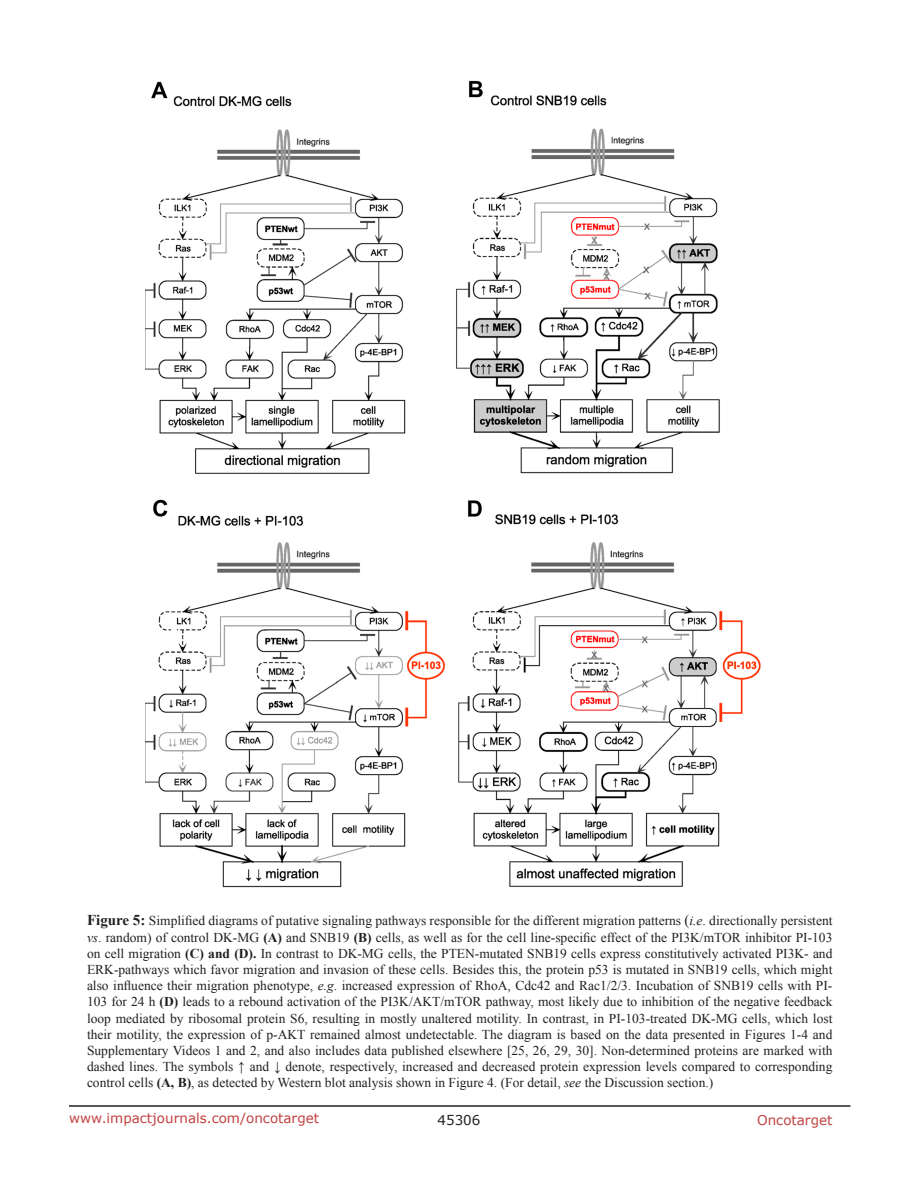
<style>
.page{position:relative;width:918px;height:1188px;background:#fff}
.page>*{position:absolute;margin:0;border:0;box-sizing:border-box;transform-origin:0 0}
.figuretext{font:13.5px/16.2px "Times New Roman";color:#231f20;text-align:justify}
.t1{font:13.5px "Verdana";color:#c24141}
.t2{font:13.5px "Verdana";color:#231f20}
.s1{font-weight:700;font-size:15px}
.s2{font-size:15px}
.s3{font-style:italic}
.s4{font-weight:700}
</style>
<div class="page">
<hr style="left:69px;top:1105px;width:781px;height:2px;background:#231f20">
<img style="left:146px;top:80px;width:615px;height:808px">
<p class="figuretext" style="left:87px;top:913px;width:747px"><span class="s1">Figure 5:</span> Simplified diagrams of putative signaling pathways responsible for the different migration patterns <span class="s2">(</span><span class="s3">i.e</span>. directionally persistent <span class="s3">vs</span>. random) of control DK-MG <span class="s4">(A)</span> and SNB19 <span class="s4">(B)</span> cells, as well as for the cell line-specific effect of the PI3K/mTOR inhibitor PI-103 on cell migration <span class="s4">(C) and (D).</span> In contrast to DK-MG cells, the PTEN-mutated SNB19 cells express constitutively activated PI3K- and ERK-pathways which favor migration and invasion of these cells. Besides this, the protein p53 is mutated in SNB19 cells, which might also influence their migration phenotype, <span class="s3">e.g</span>. increased expression of RhoA, Cdc42 and Rac1/2/3. Incubation of SNB19 cells with PI-103 for 24 h <span class="s4">(D)</span> leads to a rebound activation of the PI3K/AKT/mTOR pathway, most likely due to inhibition of the negative feedback loop mediated by ribosomal protein S6, resulting in mostly unaltered motility. In contrast, in PI-103-treated DK-MG cells, which lost their motility, the expression of p-AKT remained almost undetectable. The diagram is based on the data presented in Figures 1-4 and Supplementary Videos 1 and 2, and also includes data published elsewhere [25, 26, 29, 30]. Non-determined proteins are marked with dashed lines. The symbols ↑ and ↓ denote, respectively, increased and decreased protein expression levels compared to corresponding control cells <span class="s4">(A, B)</span>, as detected by Western blot analysis shown in Figure 4. (For detail, <span class="s3">see</span> the Discussion section.)</p>
<p class="t1" style="left:69px;top:1109px;width:252px">www.impactjournals.com/oncotarget</p>
<p class="t2" style="left:438px;top:1111px;width:44px">45306</p>
<p class="t1" style="left:757px;top:1111px;width:77px">Oncotarget</p>
</div>
